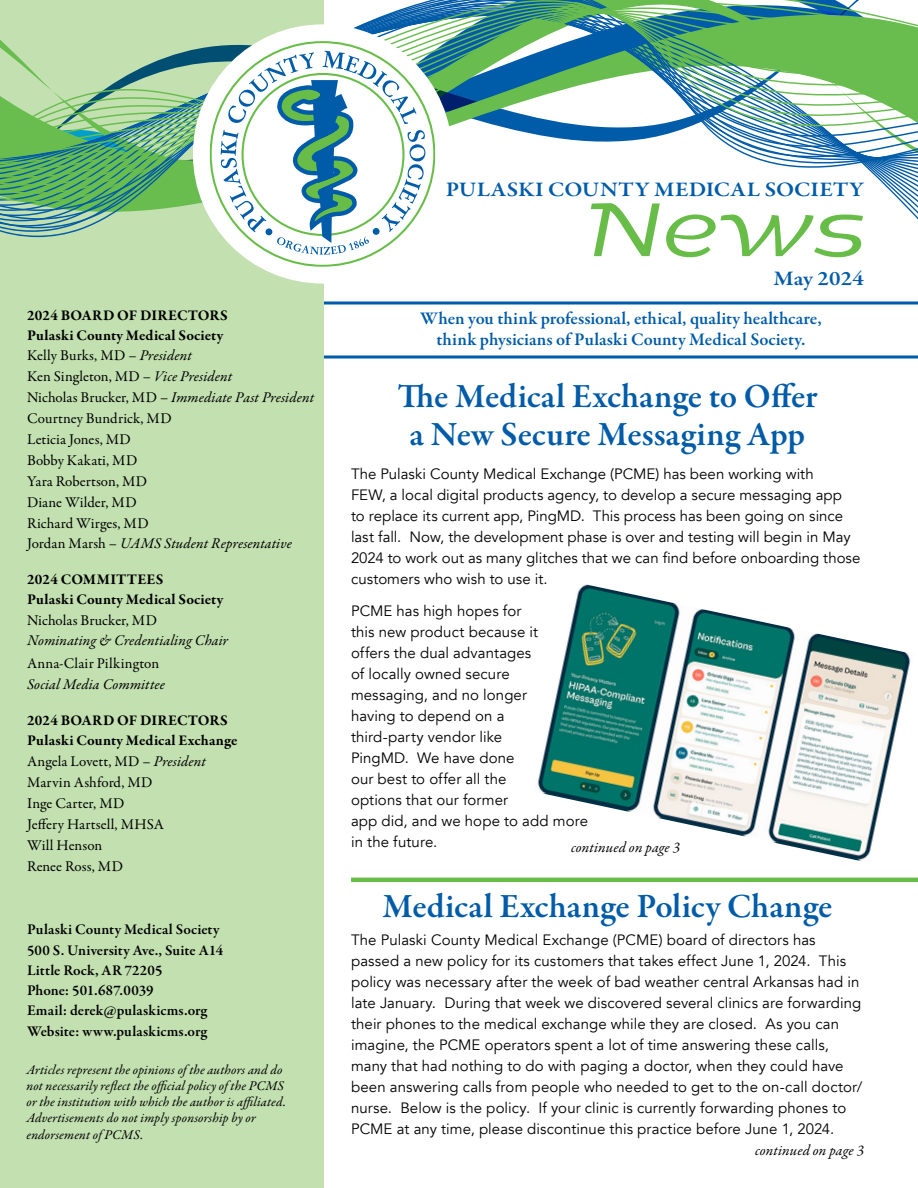
<style>
.page{position:relative;width:918px;height:1188px;background:#fff}
.page>*{position:absolute;margin:0;border:0;box-sizing:border-box;transform-origin:0 0}
.t1{font:italic 600 81px "Oksana";color:#68bd49;scale:1.11 1}
.t2{font:600 34.5px/37.5px "Garamond Premr Pro";color:#005ba8;text-align:center}
.t3{font:600 21px "Garamond Premr Pro";letter-spacing:.005em;color:#005ba8;scale:1.1 1}
.t4{font:600 18px/21.6px "Garamond Premr Pro";color:#005ba8;text-align:center}
.t5{font:15px/21px "Avenir";letter-spacing:.005em;color:#000}
.t6{font:15px/20.7px "Garamond Premr Pro";letter-spacing:.005em;color:#000}
.t7{font:600 15px/20.2px "Garamond Premr Pro";letter-spacing:.005em;color:#000}
.t8{font:italic 15px "Garamond Premr Pro";letter-spacing:.005em;color:#000}
.t9{font:700 15px/20.2px "Garamond Premr Pro";letter-spacing:.015em;color:#000}
.t10{font:italic 13.5px/16.2px "Garamond Premr Pro";letter-spacing:.01em;color:#000}
.s1{font-weight:700}
.s2{font-style:italic}
</style>
<div class="page">
<hr style="left:242px;top:356px;width:676px;height:2px;background:#005ba8">
<hr style="left:260px;top:302px;width:658px;height:2px;background:#005ba8">
<div style="left:0;top:0;width:324px;height:1188px;background:#c2e0b0"></div>
<svg style="left:0;top:0;width:918px;height:238px"></svg>
<div style="left:193px;top:24px;width:259px;height:260px;background:#fff;border-radius:50%"></div>
<svg style="left:210px;top:41px;width:225px;height:197px"></svg>
<svg style="left:221px;top:51px;width:204px;height:233px"></svg>
<img style="left:537px;top:584px;width:374px;height:277px">
<hr style="left:351px;top:878px;width:567px;height:4px;background:#68bd49">
<p class="t6" style="left:27px;top:305px;width:289px"><span class="s1">2024 BOARD OF DIRECTORS<br>Pulaski County Medical Society<br></span>Kelly Burks, MD – <span class="s2">President<br></span>Ken Singleton, MD – <span class="s2">Vice President<br></span>Nicholas Brucker, MD – <span class="s2">Immediate Past President<br></span>Courtney Bundrick, MD<br>Leticia Jones, MD<br>Bobby Kakati, MD<br>Yara Robertson, MD<br>Diane Wilder, MD<br>Richard Wirges, MD<br>Jordan Marsh – <span class="s2">UAMS Student Representative</span></p>
<p class="t9" style="left:27px;top:570px;width:198px">2024 COMMITTEES<br>Pulaski County Medical Society</p>
<p class="t6" style="left:27px;top:610px;width:132px">Nicholas Brucker, MD</p>
<p class="t8" style="left:27px;top:631px;width:203px">Nominating &amp; Credentialing Chair</p>
<p class="t6" style="left:27px;top:654px;width:134px">Anna-Clair Pilkington</p>
<p class="t8" style="left:27px;top:675px;width:139px">Social Media Committee</p>
<p class="t6" style="left:27px;top:710px;width:212px"><span class="s1">2024 BOARD OF DIRECTORS<br>Pulaski County Medical Exchange<br></span>Angela Lovett, MD – <span class="s2">President<br></span>Marvin Ashford, MD<br>Inge Carter, MD<br>Jeffery Hartsell, MHSA<br>Will Henson<br>Renee Ross, MD</p>
<p class="t7" style="left:27px;top:920px;width:198px">Pulaski County Medical Society<br>500 S. University Ave., Suite A14<br>Little Rock, AR 72205<br>Phone: 501.687.0039<br>Email: derek@pulaskicms.org<br>Website: www.pulaskicms.org</p>
<p class="t10" style="left:26px;top:1062px;width:261px">Articles represent the opinions of the authors and do not necessarily reflect the official policy of the PCMS or the institution with which the author is affiliated.<br>Advertisements do not imply sponsorship by or endorsement of PCMS.</p>
<h3 class="t3" style="left:446px;top:176px;width:382px">PULASKI COUNTY MEDICAL SOCIETY</h3>
<h1 class="t1" style="left:579px;top:175px;width:258px">News</h1>
<h3 class="t3" style="left:773px;top:266px;width:84px">May 2024</h3>
<p class="t4" style="left:420px;top:308px;width:403px">When you think professional, ethical, quality healthcare, think physicians of Pulaski County Medical Society.</p>
<h2 class="t2" style="left:397px;top:378px;width:421px">The Medical Exchange to Offer a New Secure Messaging App</h2>
<p class="t5" style="left:351px;top:464px;width:511px">The Pulaski County Medical Exchange (PCME) has been working with<br>FEW, a local digital products agency, to develop a secure messaging app<br>to replace its current app, PingMD. This process has been going on since last fall. Now, the development phase is over and testing will begin in May 2024 to work out as many glitches that we can find before onboarding those customers who wish to use it.</p>
<p class="t5" style="left:351px;top:601px;width:239px">PCME has high hopes for<br>this new product because it<br>offers the dual advantages<br>of locally owned secure messaging, and no longer<br>having to depend on a<br>third-party vendor like<br>PingMD. We have done<br>our best to offer all the<br>options that our former<br>app did, and we hope to add more in the future.</p>
<p class="t8" style="left:571px;top:838px;width:110px">continued on page 3</p>
<h2 class="t2" style="left:383px;top:888px;width:451px">Medical Exchange Policy Change</h2>
<p class="t5" style="left:351px;top:930px;width:513px">The Pulaski County Medical Exchange (PCME) board of directors has passed a new policy for its customers that takes effect June 1, 2024. This policy was necessary after the week of bad weather central Arkansas had in late January. During that week we discovered several clinics are forwarding their phones to the medical exchange while they are closed. As you can imagine, the PCME operators spent a lot of time answering these calls, many that had nothing to do with paging a doctor, when they could have been answering calls from people who needed to get to the on-call doctor/ nurse. Below is the policy. If your clinic is currently forwarding phones to PCME at any time, please discontinue this practice before June 1, 2024.</p>
<p class="t8" style="left:755px;top:1141px;width:110px">continued on page 3</p>
</div>
